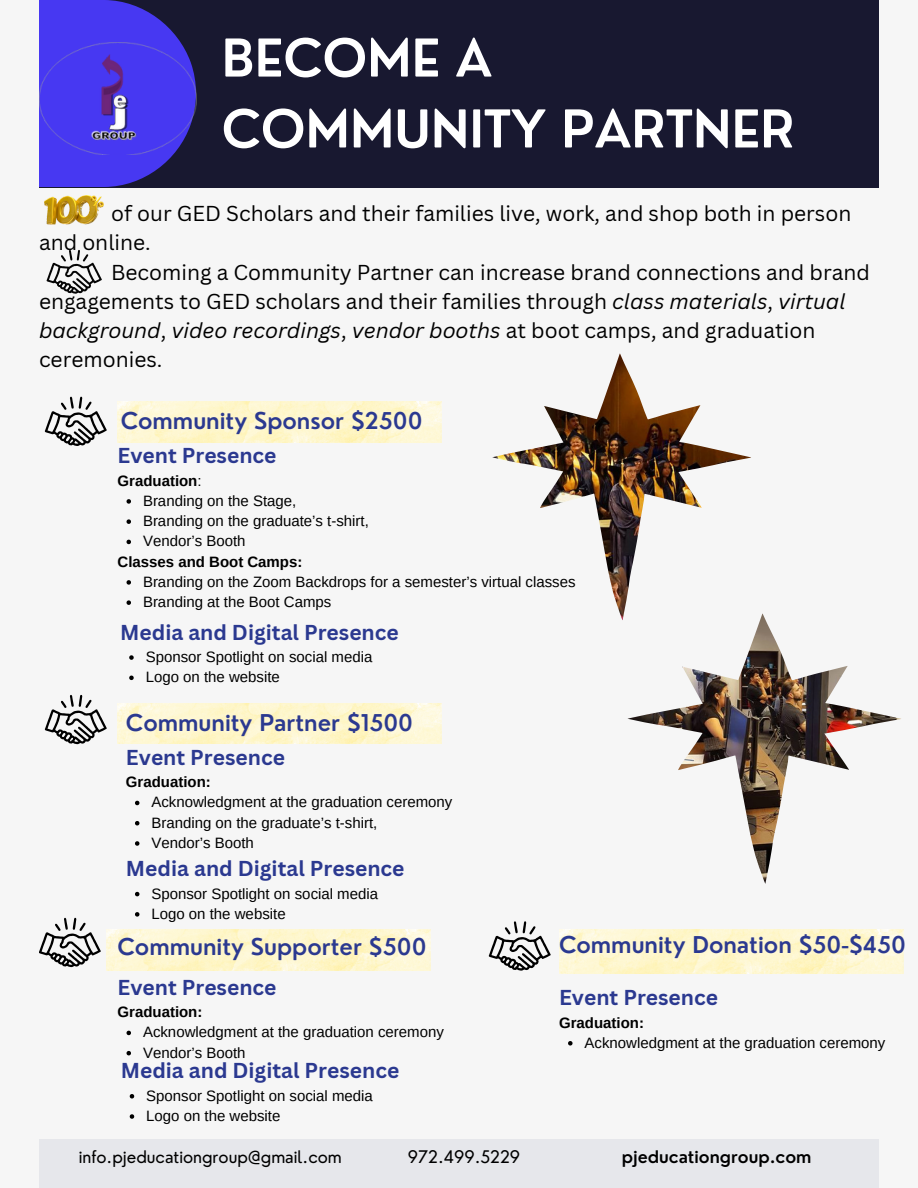
<style>
.page{position:relative;width:918px;height:1188px;background:#f6f6f6}
.page>*{position:absolute;margin:0;border:0;box-sizing:border-box;transform-origin:0 0}
.t1{font:600 50.85px/70.9px "Nourd";color:#fff}
.t2{font:600 22.5px "Nourd";color:#2b3990}
.t3{font:21px "Canva Sans";color:#000}
.t4{font:700 21px "Canva Sans";color:#2b3990}
.t5{font:italic 21px "Canva Sans";color:#000}
.t6{font:16.95px "Nourd";color:#000}
.t7{font:600 16.95px "Nourd";color:#000}
.t8{font:15px "Arimo";color:#000}
.t9{font:700 15px "Arimo";color:#000}
.s1{font-style:italic}
.s2{font-style:normal}
.s3{font-weight:400}
</style>
<div class="page">
<div style="left:39px;top:0;width:840px;height:187px;background:#181830"></div>
<svg style="left:39px;top:0;width:142px;height:187px"></svg>
<div style="left:39px;top:1140px;width:840px;height:48px;background:#e6e7eb"></div>
<img style="left:39px;top:43px;width:157px;height:111px">
<svg style="left:47px;top:250px;width:55px;height:44px"></svg>
<img style="left:492px;top:353px;width:259px;height:267px">
<img style="left:627px;top:614px;width:274px;height:270px">
<img style="left:45px;top:195px;width:58px;height:30px">
<svg style="left:45px;top:397px;width:62px;height:49px"></svg>
<img style="left:118px;top:402px;width:324px;height:40px">
<svg style="left:127px;top:499px;width:4px;height:5px"></svg>
<svg style="left:127px;top:519px;width:4px;height:5px"></svg>
<svg style="left:127px;top:540px;width:4px;height:4px"></svg>
<svg style="left:127px;top:580px;width:4px;height:5px"></svg>
<svg style="left:127px;top:600px;width:4px;height:5px"></svg>
<img style="left:118px;top:703px;width:324px;height:41px">
<svg style="left:129px;top:655px;width:5px;height:5px"></svg>
<svg style="left:129px;top:676px;width:5px;height:4px"></svg>
<svg style="left:135px;top:801px;width:4px;height:4px"></svg>
<svg style="left:135px;top:821px;width:4px;height:4px"></svg>
<svg style="left:135px;top:841px;width:4px;height:5px"></svg>
<svg style="left:45px;top:695px;width:62px;height:49px"></svg>
<svg style="left:135px;top:892px;width:4px;height:4px"></svg>
<svg style="left:135px;top:912px;width:4px;height:5px"></svg>
<svg style="left:39px;top:918px;width:62px;height:49px"></svg>
<img style="left:107px;top:930px;width:324px;height:40px">
<svg style="left:127px;top:1031px;width:4px;height:4px"></svg>
<svg style="left:127px;top:1051px;width:4px;height:4px"></svg>
<svg style="left:130px;top:1094px;width:4px;height:5px"></svg>
<svg style="left:130px;top:1114px;width:4px;height:5px"></svg>
<svg style="left:489px;top:921px;width:62px;height:50px"></svg>
<img style="left:559px;top:930px;width:344px;height:44px">
<svg style="left:568px;top:1041px;width:5px;height:5px"></svg>
<h3 class="t1" style="left:222px;top:22px;width:575px">BECOME A<br>COMMUNITY PARTNER</h3>
<p class="t3" style="left:111px;top:199px;width:742px">of our GED Scholars and their families live, work, and shop both in person</p>
<p class="t3" style="left:39px;top:228px;width:113px">and online.</p>
<p class="t3" style="left:111px;top:257px;width:760px">Becoming a Community Partner can increase brand connections and brand</p>
<p class="t3" style="left:39px;top:286px;width:808px">engagements to GED scholars and their families through <span class="s1">class materials</span>, <span class="s1">virtual</span></p>
<p class="t5" style="left:39px;top:316px;width:778px">background<span class="s2">,</span> video recordings<span class="s2">,</span> vendor booths <span class="s2">at boot camps, and graduation</span></p>
<p class="t3" style="left:39px;top:345px;width:125px">ceremonies.</p>
<h3 class="t2" style="left:121px;top:406px;width:303px">Community Sponsor $2500</h3>
<p class="t4" style="left:118px;top:441px;width:161px">Event Presence</p>
<p class="t9" style="left:118px;top:472px;width:86px">Graduation<span class="s3">:</span></p>
<p class="t8" style="left:143px;top:492px;width:155px">Branding on the Stage,</p>
<p class="t8" style="left:143px;top:513px;width:227px">Branding on the graduate’s t-shirt,</p>
<h6 class="t8" style="left:143px;top:533px;width:104px">Vendor’s Booth</h6>
<p class="t9" style="left:118px;top:553px;width:186px">Classes and Boot Camps:</p>
<p class="t8" style="left:143px;top:573px;width:434px">Branding on the Zoom Backdrops for a semester’s virtual classes</p>
<h2 class="t8" style="left:143px;top:594px;width:190px">Branding at the Boot Camps</h2>
<p class="t4" style="left:120px;top:617px;width:280px">Media and Digital Presence</p>
<p class="t8" style="left:146px;top:648px;width:228px">Sponsor Spotlight on social media</p>
<p class="t8" style="left:146px;top:669px;width:136px">Logo on the website</p>
<h2 class="t2" style="left:126px;top:709px;width:289px">Community Partner $1500</h2>
<h2 class="t4" style="left:126px;top:742px;width:161px">Event Presence</h2>
<h2 class="t9" style="left:126px;top:774px;width:86px">Graduation:</h2>
<p class="t8" style="left:151px;top:794px;width:302px">Acknowledgment at the graduation ceremony</p>
<p class="t8" style="left:151px;top:814px;width:227px">Branding on the graduate’s t-shirt,</p>
<p class="t8" style="left:151px;top:834px;width:104px">Vendor’s Booth</p>
<h2 class="t4" style="left:126px;top:854px;width:280px">Media and Digital Presence</h2>
<p class="t8" style="left:151px;top:885px;width:228px">Sponsor Spotlight on social media</p>
<p class="t8" style="left:151px;top:905px;width:136px">Logo on the website</p>
<p class="t2" style="left:118px;top:933px;width:311px">Community Supporter $500</p>
<p class="t4" style="left:118px;top:972px;width:161px">Event Presence</p>
<p class="t9" style="left:118px;top:1004px;width:86px">Graduation:</p>
<p class="t8" style="left:143px;top:1024px;width:302px">Acknowledgment at the graduation ceremony</p>
<h2 class="t8" style="left:143px;top:1044px;width:104px">Vendor’s Booth</h2>
<h2 class="t4" style="left:121px;top:1056px;width:280px">Media and Digital Presence</h2>
<h2 class="t8" style="left:146px;top:1087px;width:228px">Sponsor Spotlight on social media</h2>
<p class="t8" style="left:146px;top:1107px;width:136px">Logo on the website</p>
<h2 class="t2" style="left:559px;top:930px;width:348px">Community Donation $50-$450</h2>
<p class="t4" style="left:559px;top:983px;width:161px">Event Presence</p>
<p class="t9" style="left:559px;top:1014px;width:86px">Graduation:</p>
<p class="t8" style="left:585px;top:1034px;width:302px">Acknowledgment at the graduation ceremony</p>
<h2 class="t6" style="left:79px;top:1146px;width:264px">info.pjeducationgroup@gmail.com</h2>
<p class="t6" style="left:408px;top:1146px;width:114px">972.499.5229</p>
<p class="t7" style="left:622px;top:1146px;width:191px">pjeducationgroup.com</p>
</div>
